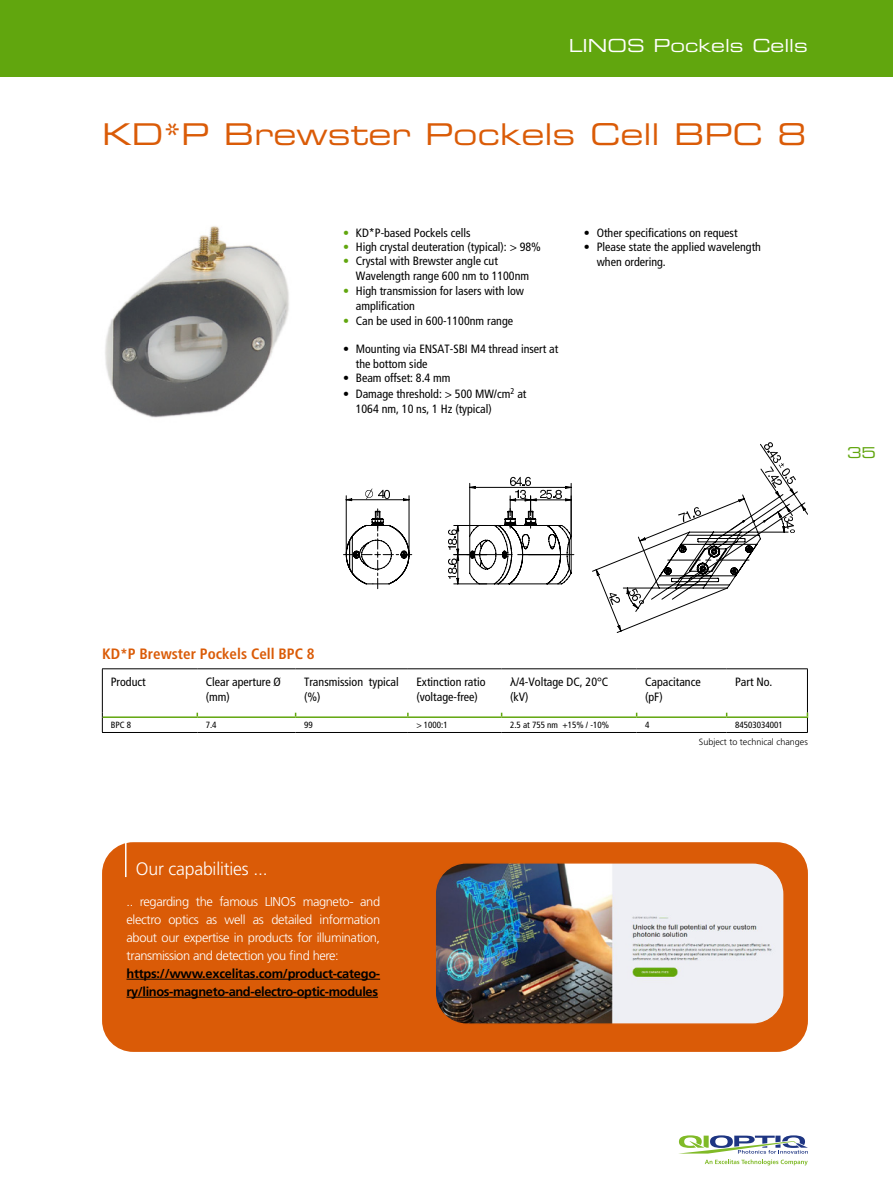
<style>
.page{position:relative;width:893px;height:1191px;background:#fff}
.page>*{position:absolute;margin:0;border:0;box-sizing:border-box;transform-origin:0 0}
.t1{font:30px "Eurostile LT Std Ex 2";color:#da5b07}
.t2{font:300 18px "Frutiger";letter-spacing:-.01em;color:#fff}
.t3{font:18px "Eurostile LT Std Ex 2";color:#fff}
.t4{font:700 condensed 15px "Frutiger For Qioptiq";color:#da5b07}
.t5{font:15px "Eurostile LT Std Ex 2";color:#61a60e}
.t6{font:300 12.75px/18px "Frutiger";letter-spacing:-.03em;color:#fff;text-align:justify}
.t7{font:700 12.75px/18px "Frutiger";letter-spacing:-.03em;color:#000}
.t8{font:condensed 12px/15px "Frutiger For Qioptiq";color:#000}
.t9{font:condensed 9px "Frutiger For Qioptiq";color:#000}
.t10{font:300 9px "Frutiger";color:#000}
.s1{color:#61a60e}
</style>
<div class="page">
<div style="left:0;top:0;width:893px;height:77px;background:#61a60e"></div>
<svg style="left:678px;top:1135px;width:130px;height:18px"></svg>
<svg style="left:705px;top:1159px;width:103px;height:6px"></svg>
<hr style="left:102px;top:668px;width:95px;height:1px;background:#000">
<hr style="left:102px;top:669px;width:1px;height:43px;background:#000">
<hr style="left:197px;top:668px;width:99px;height:1px;background:#000">
<hr style="left:296px;top:668px;width:112px;height:1px;background:#000">
<hr style="left:408px;top:668px;width:94px;height:1px;background:#000">
<hr style="left:502px;top:668px;width:135px;height:1px;background:#000">
<hr style="left:637px;top:668px;width:90px;height:1px;background:#000">
<hr style="left:727px;top:668px;width:81px;height:1px;background:#000">
<hr style="left:807px;top:669px;width:1px;height:43px;background:#000">
<svg style="left:102px;top:712px;width:1px;height:20px"></svg>
<hr style="left:102px;top:732px;width:95px;height:1px;background:#000">
<hr style="left:197px;top:732px;width:99px;height:1px;background:#000">
<hr style="left:296px;top:732px;width:112px;height:1px;background:#000">
<hr style="left:408px;top:732px;width:94px;height:1px;background:#000">
<hr style="left:502px;top:732px;width:135px;height:1px;background:#000">
<hr style="left:637px;top:732px;width:90px;height:1px;background:#000">
<hr style="left:727px;top:732px;width:81px;height:1px;background:#000">
<svg style="left:807px;top:712px;width:1px;height:20px"></svg>
<hr style="left:103px;top:716px;width:94px;height:2px;background:#61a60e">
<hr style="left:197px;top:716px;width:99px;height:2px;background:#61a60e">
<hr style="left:296px;top:716px;width:112px;height:2px;background:#61a60e">
<hr style="left:408px;top:716px;width:94px;height:2px;background:#61a60e">
<hr style="left:502px;top:716px;width:135px;height:2px;background:#61a60e">
<hr style="left:637px;top:716px;width:90px;height:2px;background:#61a60e">
<hr style="left:727px;top:716px;width:81px;height:2px;background:#61a60e">
<img style="left:105px;top:226px;width:184px;height:192px">
<svg style="left:365px;top:488px;width:8px;height:11px"></svg>
<hr style="left:346px;top:499px;width:63px;height:1px;background:#000">
<hr style="left:346px;top:496px;width:1px;height:58px;background:#000">
<hr style="left:528px;top:554px;width:46px;height:1px;background:#000">
<hr style="left:454px;top:583px;width:33px;height:1px;background:#000">
<svg style="left:448px;top:525px;width:11px;height:59px"></svg>
<hr style="left:454px;top:525px;width:33px;height:1px;background:#000">
<hr style="left:454px;top:554px;width:33px;height:1px;background:#000">
<svg style="left:469px;top:477px;width:103px;height:108px"></svg>
<svg style="left:343px;top:510px;width:69px;height:78px"></svg>
<svg style="left:592px;top:442px;width:214px;height:190px"></svg>
<div style="left:102px;top:842px;width:706px;height:210px;background:#da5b07;border-radius:31px"></div>
<hr style="left:127px;top:979px;width:253px;height:1px;background:#000">
<hr style="left:127px;top:997px;width:251px;height:1px;background:#000">
<hr style="left:125px;top:842px;width:2px;height:35px;background:#fff">
<img style="left:437px;top:864px;width:346px;height:158px">
<div style="left:435px;top:862px;width:350px;height:162px;border:1px solid #da5b07;border-radius:31px"></div>
<h2 class="t3" style="left:569px;top:33px;width:241px">LINOS Pockels Cells</h2>
<h1 class="t1" style="left:102px;top:114px;width:706px">KD*P Brewster Pockels Cell BPC 8</h1>
<p class="t8" style="left:343px;top:225px;width:129px"><span class="s1">•</span> KD*P-based Pockels cells</p>
<p class="t8" style="left:343px;top:239px;width:200px"><span class="s1">•</span> High crystal deuteration (typical): &gt; 98%</p>
<p class="t8" style="left:356px;top:254px;width:175px;line-height:14.2px;text-indent:-13px"><span class="s1">•</span> Crystal with Brewster angle cut<br>Wavelength range 600 nm to 1100nm</p>
<p class="t8" style="left:356px;top:284px;width:170px;text-indent:-13px"><span class="s1">•</span> High transmission for lasers with low amplification</p>
<p class="t8" style="left:343px;top:313px;width:172px"><span class="s1">•</span> Can be used in 600-1100nm range</p>
<p class="t8" style="left:356px;top:341px;width:204px;text-indent:-13px">• Mounting via ENSAT-SBI M4 thread insert at the bottom side</p>
<p class="t8" style="left:343px;top:371px;width:109px">• Beam offset: 8.4 mm</p>
<p class="t8" style="left:356px;top:386px;width:172px;text-indent:-13px">• Damage threshold: &gt; 500 MW/cm<sup>2</sup> at<br>1064 nm, 10 ns, 1 Hz (typical)</p>
<p class="t8" style="left:584px;top:225px;width:155px">• Other specifications on request</p>
<p class="t8" style="left:597px;top:239px;width:166px;text-indent:-13px">• Please state the applied wavelength when ordering.</p>
<p class="t5" style="left:847px;top:442px;width:30px">35</p>
<p class="t4" style="left:102px;top:645px;width:214px">KD*P Brewster Pockels Cell BPC 8</p>
<p class="t8" style="left:111px;top:674px;width:36px">Product</p>
<p class="t8" style="left:206px;top:674px;width:77px">Clear aperture Ø (mm)</p>
<p class="t8" style="left:304px;top:674px;width:96px">Transmission typical (%)</p>
<p class="t8" style="left:416px;top:674px;width:71px">Extinction ratio (voltage-free)</p>
<p class="t8" style="left:510px;top:674px;width:100px">λ/4-Voltage DC, 20°C (kV)</p>
<p class="t8" style="left:645px;top:674px;width:57px">Capacitance (pF)</p>
<p class="t8" style="left:735px;top:674px;width:39px">Part No.</p>
<p class="t9" style="left:111px;top:719px;width:22px">BPC 8</p>
<p class="t9" style="left:206px;top:719px;width:12px">7.4</p>
<p class="t9" style="left:304px;top:719px;width:10px">99</p>
<p class="t9" style="left:416px;top:719px;width:33px">&gt; 1000:1</p>
<p class="t9" style="left:510px;top:719px;width:100px">2.5 at 755 nm +15% / -10%</p>
<p class="t9" style="left:645px;top:719px;width:6px">4</p>
<p class="t9" style="left:735px;top:719px;width:49px">84503034001</p>
<h2 class="t2" style="left:136px;top:859px;width:133px">Our capabilities ...</h2>
<p class="t6" style="left:127px;top:892px;width:255px">.. regarding the famous LINOS magneto- and electro optics as well as detailed information about our expertise in products for illumination, transmission and detection you find here:</p>
<p class="t7" style="left:127px;top:964px;width:255px">https://www.excelitas.com/product-catego&shy;ry/linos-magneto-and-electro-optic-modules</p>
<p class="t10" style="left:699px;top:737px;width:111px">Subject to technical changes</p>
</div>
